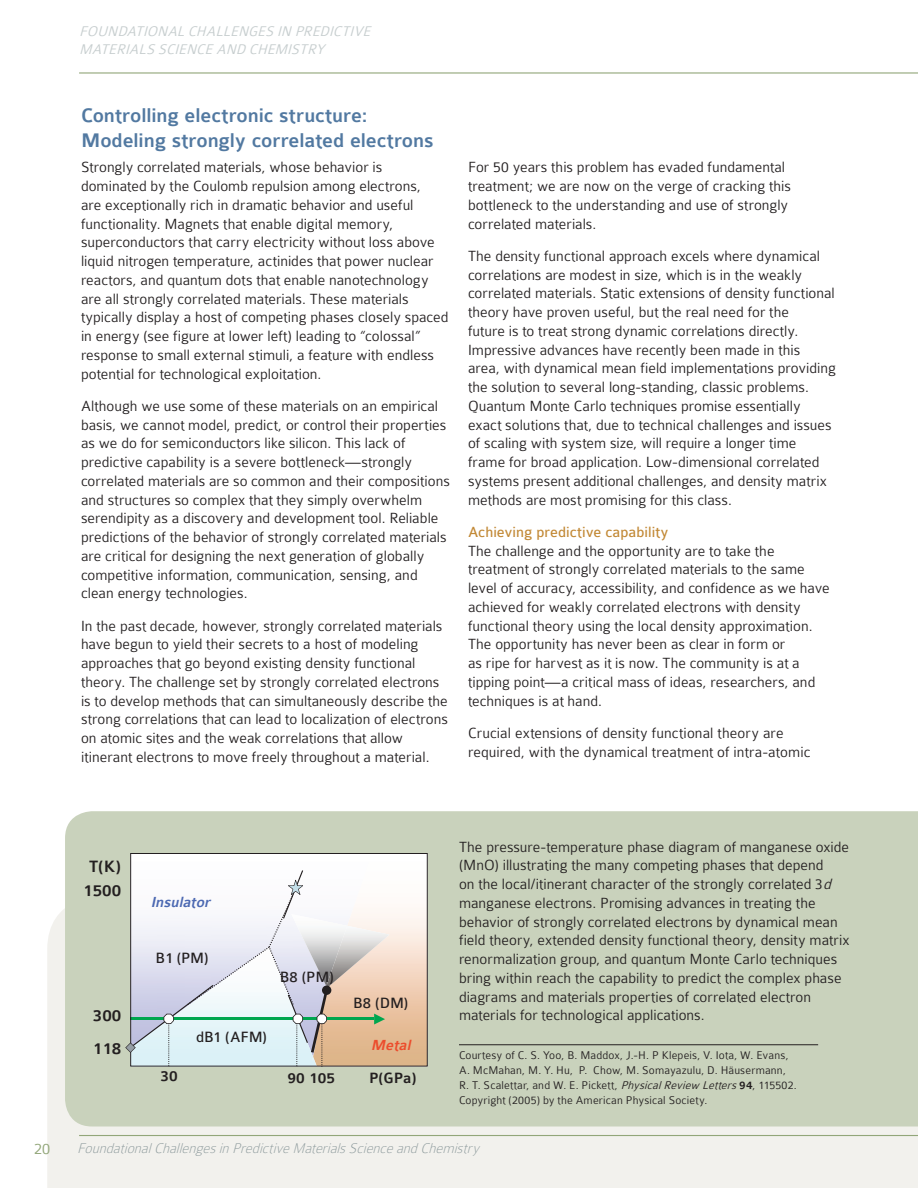
<style>
.page{position:relative;width:918px;height:1188px;background:#fff}
.page>*{position:absolute;margin:0;border:0;box-sizing:border-box;transform-origin:0 0}
.Subtitle{font:500 21px/25.2px "Colaborate";letter-spacing:-.005em;color:#5279a1}
.t1{font:500 17.55px "Colaborate";color:#231f20}
.t2{font:300 16.5px "Colaborate";color:#92a679}
.t3{font:15.9px "Colaborate";color:#231f20}
.t4{font:500 15.9px "Colaborate";color:#231f20}
.Body_text{font:300 15.75px/18.8px "Colaborate";color:#231f20}
.text_header{font:15.75px "Colaborate";color:#c28936}
.t5{font:italic 500 15.6px "Colaborate";color:#4c69b2}
.t6{font:italic 500 15.6px "Colaborate";color:#ec4d2d}
.Body_text-2{font:italic 300 15px/18px "Colaborate";color:#c7cecf}
.t7{font:italic 100 15px "Colaborate";color:#8d9a9c}
.t8{font:300 12px/15px "Colaborate";letter-spacing:.01em;color:#231f20}
.s1{font-style:italic}
.s2{font-weight:500}
</style>
<div class="page">
<hr style="left:79px;top:72px;width:839px;height:2px;background:#92a679">
<div style="left:47px;top:909px;width:871px;height:279px;background:#f2f1ed"></div>
<div style="left:65px;top:811px;width:853px;height:315px;background:#c9d2bc"></div>
<hr style="left:459px;top:1044px;width:359px;height:1px;background:#231f20">
<svg style="left:130px;top:853px;width:298px;height:213px"></svg>
<img style="left:331px;top:964px;width:95px;height:101px">
<img style="left:331px;top:926px;width:59px;height:62px">
<hr style="left:131px;top:1018px;width:243px;height:2px;background:#00a64f">
<svg style="left:374px;top:1014px;width:11px;height:10px"></svg>
<svg style="left:125px;top:870px;width:206px;height:197px"></svg>
<hr style="left:79px;top:1135px;width:839px;height:1px;background:#92a679">
<p class="Body_text-2" style="left:79px;top:22px;width:297px">FOUNDATIONALCHALLENGES IN PREDICTIVE<br>MATERIALS SCIENCE AND CHEMISTRY</p>
<p class="Subtitle" style="left:81px;top:103px;width:354px">Controlling electronic structure:<br>Modeling strongly correlated electrons</p>
<p class="Body_text" style="left:81px;top:158px;width:369px">Strongly correlated materials, whose behavior is dominated by the Coulomb repulsion among electrons,<br>are exceptionally rich in dramatic behavior and useful functionality. Magnets that enable digital memory, superconductors that carry electricity without loss above liquid nitrogen temperature, actinides that power nuclear reactors, and quantum dots that enable nanotechnology are all strongly correlated materials. These materials typically display a host of competing phases closely spaced in energy (see figure at lower left) leading to “colossal” response to small external stimuli, a feature with endless potential for technological exploitation.</p>
<p class="Body_text" style="left:81px;top:397px;width:370px">Although we use some of these materials on an empirical basis, we cannot model, predict, or control their properties as we do for semiconductors like silicon. This lack of predictive capability is a severe bottleneck—strongly correlated materials are so common and their compositions and structures so complex that they simply overwhelm serendipity as a discovery and development tool. Reliable predictions of the behavior of strongly correlated materials are critical for designing the next generation of globally competitive information, communication, sensing, and clean energy technologies.</p>
<p class="Body_text" style="left:81px;top:616px;width:368px">In the past decade, however, strongly correlated materials have begun to yield their secrets to a host of modeling approaches that go beyond existing density functional theory. The challenge set by strongly correlated electrons is to develop methods that can simultaneously describe the strong correlations that can lead to localization of electrons on atomic sites and the weak correlations that allow itinerant electrons to move freely throughout a material.</p>
<p class="Body_text" style="left:468px;top:158px;width:325px">For 50 years this problem has evaded fundamental treatment; we are now on the verge of cracking this bottleneck to the understanding and use of strongly correlated materials.</p>
<p class="Body_text" style="left:468px;top:247px;width:369px">The density functional approach excels where dynamical correlations are modest in size, which is in the weakly correlated materials. Static extensions of density functional theory have proven useful, but the real need for the<br>future is to treat strong dynamic correlations directly.<br>Impressive advances have recently been made in this area, with dynamical mean field implementations providing the solution to several long-standing, classic problems.<br>Quantum Monte Carlo techniques promise essentially exact solutions that, due to technical challenges and issues of scaling with system size, will require a longer time frame for broad application. Low-dimensional correlated systems present additional challenges, and density matrix methods are most promising for this class.</p>
<p class="text_header" style="left:468px;top:524px;width:202px">Achieving predictive capability</p>
<p class="Body_text" style="left:468px;top:541px;width:363px">The challenge and the opportunity are to take the treatment of strongly correlated materials to the same level of accuracy, accessibility, and confidence as we have achieved for weakly correlated electrons with density functional theory using the local density approximation.<br>The opportunity has never been as clear in form or<br>as ripe for harvest as it is now. The community is at a tipping point—a critical mass of ideas, researchers, and techniques is at hand.</p>
<p class="Body_text" style="left:468px;top:724px;width:344px">Crucial extensions of density functional theory are required, with the dynamical treatment of intra-atomic</p>
<p class="t1" style="left:89px;top:858px;width:33px">T(K)</p>
<p class="t1" style="left:83px;top:881px;width:39px">1500</p>
<p class="t1" style="left:93px;top:1006px;width:30px">300</p>
<p class="t1" style="left:93px;top:1039px;width:30px">118</p>
<p class="t5" style="left:151px;top:894px;width:65px">Insulator</p>
<p class="t3" style="left:155px;top:950px;width:55px">B1 (PM)</p>
<p class="t3" style="left:280px;top:969px;width:55px">B8 (PM)</p>
<p class="t3" style="left:196px;top:1029px;width:72px">dB1 (AFM)</p>
<p class="t3" style="left:353px;top:994px;width:57px">B8 (DM)</p>
<p class="t6" style="left:371px;top:1037px;width:45px">Metal</p>
<p class="t4" style="left:161px;top:1068px;width:19px">30</p>
<p class="t4" style="left:288px;top:1069px;width:49px">90 105</p>
<p class="t4" style="left:369px;top:1069px;width:49px">P(GPa)</p>
<p class="Body_text" style="left:459px;top:837px;width:392px">The pressure-temperature phase diagram of manganese oxide (MnO) illustrating the many competing phases that depend<br>on the local/itinerant character of the strongly correlated 3<span class="s1">d </span>manganese electrons. Promising advances in treating the behavior of strongly correlated electrons by dynamical mean field theory, extended density functional theory, density matrix renormalization group, and quantum Monte Carlo techniques bring within reach the capability to predict the complex phase diagrams and materials properties of correlated electron materials for technological applications.</p>
<p class="t8" style="left:459px;top:1047px;width:339px">Courtesy of C. S. Yoo, B. Maddox, J.-H. P Klepeis, V. Iota, W. Evans, A. McMahan, M. Y. Hu, P. Chow, M. Somayazulu, D. Häusermann, R. T. Scalettar, and W. E. Pickett, <span class="s1">PhysicalReview Letters</span><span class="s2">94</span>, 115502.<br>Copyright (2005) by the American Physical Society.</p>
<p class="t2" style="left:34px;top:1140px;width:18px">20</p>
<p class="t7" style="left:77px;top:1140px;width:408px">FoundationalChallengesinPredictiveMaterialsScienceandChemistry</p>
</div>
